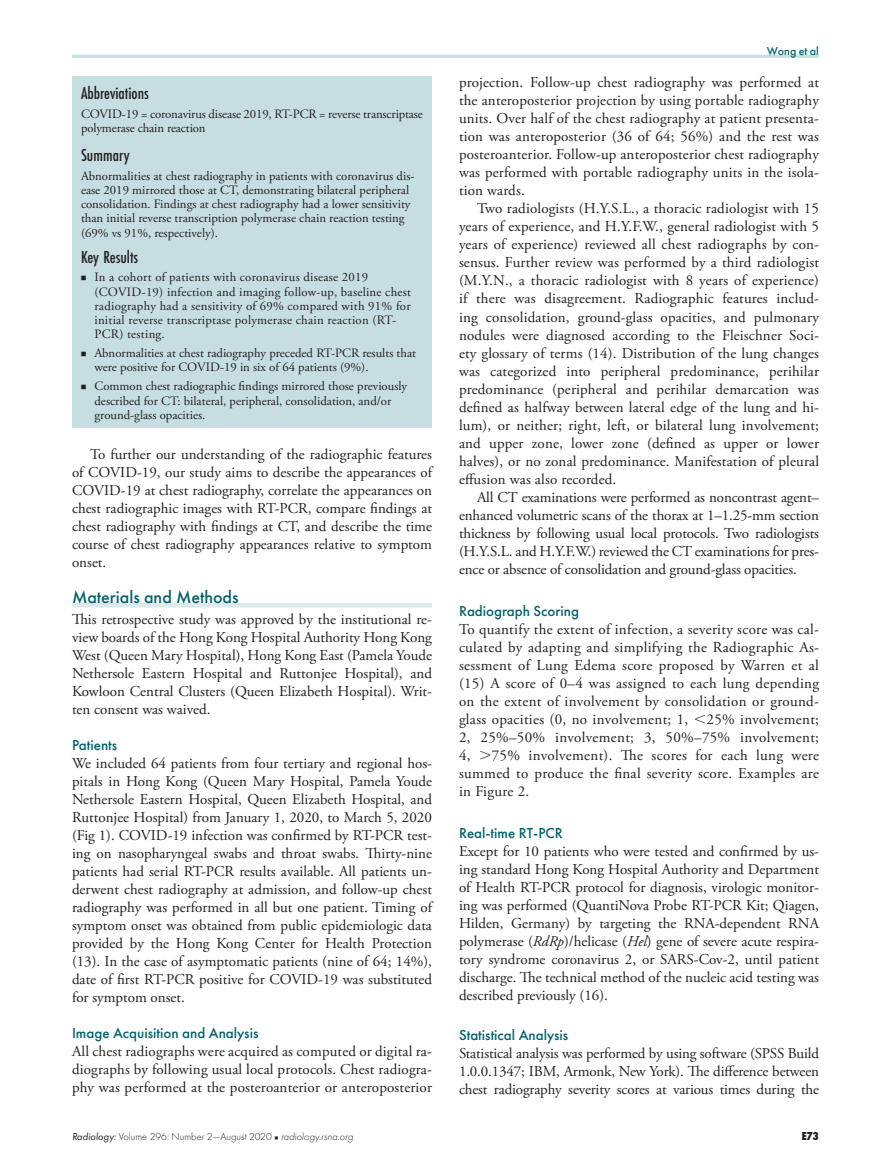
<style>
.page{position:relative;width:891px;height:1175px;background:#fff}
.page>*{position:absolute;margin:0;border:0;box-sizing:border-box;transform-origin:0 0}
.t1{font:500 18px "Futura PT Cond";color:#231f20}
.t2{font:500 18px "Futura PT";color:#00636d}
.t3{font:15px/18px "Adobe Garamond Pro";color:#231f20;text-align:justify}
.t4{font:500 15px "Futura PT";color:#00636d}
.t5{font:12.75px/14.2px "Adobe Garamond Pro";color:#231f20}
.t6{font:12.75px/14.2px "Adobe Garamond Pro";letter-spacing:.02em;color:#231f20}
.t7{font:500 12px "Futura PT";color:#00636d}
.t8{font:800 12px "Futura PT Cond";color:#231f20}
.t9{font:300 10.5px "Futura PT";color:#231f20}
.s1{font-family:"Universal Newswith Comm Pi";font-size:9px}
.s2{font-family:"Universal Greekwith Math Pi"}
.s3{font-style:italic}
.s4{font-weight:400;font-style:italic}
.s5{font-family:"Universal Newswith Comm Pi";font-weight:400;font-size:6px}
</style>
<div class="page">
<hr style="left:72px;top:55px;width:747px;height:3px;background:#c6dee1">
<hr style="left:72px;top:603px;width:360px;height:4px;background:#dceaec">
<div style="left:72px;top:76px;width:360px;height:352px;background:#c6dee1"></div>
<p class="t1" style="left:81px;top:83px;width:69px">Abbreviations</p>
<p class="t5" style="left:81px;top:107px;width:344px">COVID-19 = coronavirus disease 2019, RT-PCR = reverse transcriptase polymerase chain reaction</p>
<p class="t1" style="left:81px;top:144px;width:50px">Summary</p>
<p class="t5" style="left:81px;top:169px;width:335px">Abnormalities at chest radiography in patients with coronavirus dis&shy;ease 2019 mirrored those at CT, demonstrating bilateral peripheral consolidation. Findings at chest radiography had a lower sensitivity than initial reverse transcription polymerase chain reaction testing (69% vs 91%, respectively).</p>
<p class="t1" style="left:81px;top:246px;width:59px">Key Results</p>
<p class="t6" style="left:94px;top:271px;width:318px;text-indent:-14px"><span class="s1">n</span> In a cohort of patients with coronavirus disease 2019 (COVID-19) infection and imaging follow-up, baseline chest radiography had a sensitivity of 69% compared with 91% for initial reverse transcriptase polymerase chain reaction (RT-PCR) testing.</p>
<p class="t5" style="left:94px;top:346px;width:323px;text-indent:-14px"><span class="s1">n</span> Abnormalities at chest radiography preceded RT-PCR results that were positive for COVID-19 in six of 64 patients (9%).</p>
<p class="t5" style="left:94px;top:379px;width:314px;text-indent:-14px"><span class="s1">n</span> Common chest radiographic findings mirrored those previously described for CT: bilateral, peripheral, consolidation, and/or ground-glass opacities.</p>
<p class="t3" style="left:72px;top:445px;width:362px;text-indent:18px">To further our understanding of the radiographic features of COVID-19, our study aims to describe the appearances of COVID-19 at chest radiography, correlate the appearances on chest radiographic images with RT-PCR, compare findings at chest radiography with findings at CT, and describe the time course of chest radiography appearances relative to symptom onset.</p>
<p class="t2" style="left:72px;top:586px;width:168px">Materials and Methods</p>
<p class="t3" style="left:72px;top:610px;width:362px">This retrospective study was approved by the institutional re&shy;view boards of the Hong Kong Hospital Authority Hong Kong West (Queen Mary Hospital), Hong Kong East (Pamela Youde Nethersole Eastern Hospital and Ruttonjee Hospital), and Kowloon Central Clusters (Queen Elizabeth Hospital). Writ&shy;ten consent was waived.</p>
<p class="t4" style="left:72px;top:736px;width:47px">Patients</p>
<p class="t3" style="left:72px;top:754px;width:362px">We included 64 patients from four tertiary and regional hos&shy;pitals in Hong Kong (Queen Mary Hospital, Pamela Youde Nethersole Eastern Hospital, Queen Elizabeth Hospital, and Ruttonjee Hospital) from January 1, 2020, to March 5, 2020 (Fig 1). COVID-19 infection was confirmed by RT-PCR test&shy;ing on nasopharyngeal swabs and throat swabs. Thirty-nine patients had serial RT-PCR results available. All patients un&shy;derwent chest radiography at admission, and follow-up chest radiography was performed in all but one patient. Timing of symptom onset was obtained from public epidemiologic data provided by the Hong Kong Center for Health Protection (13). In the case of asymptomatic patients (nine of 64; 14%), date of first RT-PCR positive for COVID-19 was substituted for symptom onset.</p>
<p class="t4" style="left:72px;top:1024px;width:188px">Image Acquisition and Analysis</p>
<p class="t3" style="left:72px;top:1042px;width:362px">All chest radiographs were acquired as computed or digital ra&shy;diographs by following usual local protocols. Chest radiogra&shy;phy was performed at the posteroanterior or anteroposterior</p>
<p class="t7" style="left:767px;top:44px;width:53px">Wong et al</p>
<p class="t3" style="left:459px;top:74px;width:362px">projection. Follow-up chest radiography was performed at the anteroposterior projection by using portable radiography units. Over half of the chest radiography at patient presenta&shy;tion was anteroposterior (36 of 64; 56%) and the rest was posteroanterior. Follow-up anteroposterior chest radiography was performed with portable radiography units in the isola&shy;tion wards.</p>
<p class="t3" style="left:459px;top:200px;width:362px;text-indent:18px">Two radiologists (H.Y.S.L., a thoracic radiologist with 15 years of experience, and H.Y.F.W., general radiologist with 5 years of experience) reviewed all chest radiographs by con&shy;sensus. Further review was performed by a third radiologist (M.Y.N., a thoracic radiologist with 8 years of experience) if there was disagreement. Radiographic features includ&shy;ing consolidation, ground-glass opacities, and pulmonary nodules were diagnosed according to the Fleischner Soci&shy;ety glossary of terms (14). Distribution of the lung changes was categorized into peripheral predominance, perihilar predominance (peripheral and perihilar demarcation was defined as halfway between lateral edge of the lung and hi&shy;lum), or neither; right, left, or bilateral lung involvement; and upper zone, lower zone (defined as upper or lower halves), or no zonal predominance. Manifestation of pleural effusion was also recorded.</p>
<p class="t3" style="left:459px;top:488px;width:362px;text-indent:18px">All CT examinations were performed as noncontrast agent– enhanced volumetric scans of the thorax at 1–1.25-mm section thickness by following usual local protocols. Two radiologists (H.Y.S.L. and H.Y.F.W.) reviewed the CT examinations for pres&shy;ence or absence of consolidation and ground-glass opacities.</p>
<p class="t4" style="left:459px;top:601px;width:122px">Radiograph Scoring</p>
<p class="t3" style="left:459px;top:620px;width:362px">To quantify the extent of infection, a severity score was cal&shy;culated by adapting and simplifying the Radiographic As&shy;sessment of Lung Edema score proposed by Warren et al (15) A score of 0–4 was assigned to each lung depending on the extent of involvement by consolidation or ground&shy;glass opacities (0, no involvement; 1, <span class="s2">,</span>25% involvement; 2, 25%–50% involvement; 3, 50%–75% involvement; 4, <span class="s2">.</span>75% involvement). The scores for each lung were summed to produce the final severity score. Examples are in Figure 2.</p>
<p class="t4" style="left:459px;top:823px;width:105px">Real-time RT-PCR</p>
<p class="t3" style="left:459px;top:842px;width:362px">Except for 10 patients who were tested and confirmed by us&shy;ing standard Hong Kong Hospital Authority and Department of Health RT-PCR protocol for diagnosis, virologic monitor&shy;ing was performed (QuantiNova Probe RT-PCR Kit; Qiagen, Hilden, Germany) by targeting the RNA-dependent RNA polymerase (<span class="s3">RdRp</span>)/helicase (<span class="s3">Hel</span>) gene of severe acute respira&shy;tory syndrome coronavirus 2, or SARS-Cov-2, until patient discharge. The technical method of the nucleic acid testing was described previously (16).</p>
<p class="t4" style="left:459px;top:1026px;width:111px">Statistical Analysis</p>
<p class="t3" style="left:459px;top:1045px;width:362px">Statistical analysis was performed by using software (SPSS Build 1.0.0.1347; IBM, Armonk, New York). The difference between chest radiography severity scores at various times during the</p>
<p class="t9" style="left:72px;top:1131px;width:283px"><span class="s4">Radiology:</span> Volume 296: Number 2—August 2020 <span class="s5">n</span> <span class="s3">radiology.rsna.org</span></p>
<p class="t8" style="left:802px;top:1129px;width:19px">E73</p>
</div>
